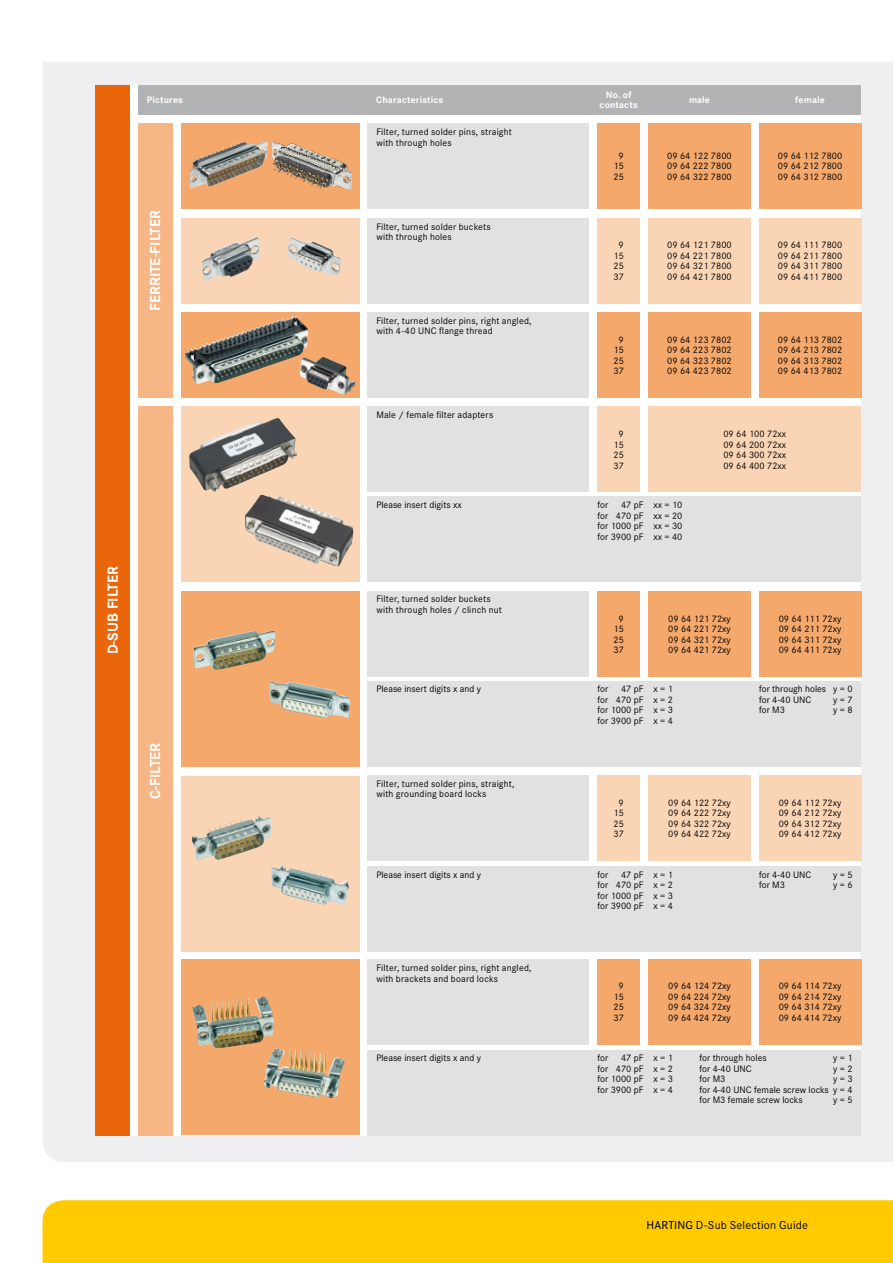
<style>
.page{position:relative;width:893px;height:1263px;background:#fff}
.page>*{position:absolute;margin:0;border:0;box-sizing:border-box;transform-origin:0 0}
.t1{font:700 15px "Corporate S Pro";color:#fff}
.t2{font:12px "Corporate S Pro";letter-spacing:.015em;color:#000}
.t3{font:9.75px/10.5px "Corporate S Pro";color:#000;text-align:justify}
.t4{font:9.75px/10.5px "Corporate S Pro";letter-spacing:.02em;color:#000}
.t5{font:700 9.75px/10.5px "Corporate S Pro";letter-spacing:.015em;color:#fff;text-align:center}
.s1{font-weight:500}
</style>
<div class="page">
<div style="left:43px;top:62px;width:850px;height:1100px;background:#efeff1"></div>
<div style="left:96px;top:85px;width:765px;height:1050px;background:#fff"></div>
<div style="left:43px;top:1200px;width:850px;height:63px;background:#ffcb00"></div>
<div style="left:181px;top:123px;width:178px;height:86px;background:#f4a86b"></div>
<div style="left:181px;top:218px;width:178px;height:86px;background:#fad5b5"></div>
<div style="left:181px;top:312px;width:178px;height:86px;background:#f4a86b"></div>
<div style="left:181px;top:406px;width:178px;height:176px;background:#fad5b5"></div>
<div style="left:181px;top:591px;width:178px;height:176px;background:#f4a86b"></div>
<div style="left:181px;top:776px;width:178px;height:176px;background:#fad5b5"></div>
<div style="left:138px;top:85px;width:723px;height:30px;background:#b1b3b4"></div>
<div style="left:368px;top:123px;width:221px;height:86px;background:#e1e1e2"></div>
<div style="left:368px;top:218px;width:221px;height:86px;background:#e1e1e2"></div>
<div style="left:368px;top:312px;width:221px;height:86px;background:#e1e1e2"></div>
<div style="left:368px;top:775px;width:221px;height:86px;background:#e1e1e2"></div>
<div style="left:368px;top:591px;width:221px;height:85px;background:#e1e1e2"></div>
<div style="left:368px;top:866px;width:493px;height:86px;background:#e1e1e2"></div>
<div style="left:368px;top:681px;width:493px;height:86px;background:#e1e1e2"></div>
<div style="left:597px;top:123px;width:43px;height:86px;background:#f4a86b"></div>
<div style="left:597px;top:218px;width:43px;height:86px;background:#fad5b5"></div>
<div style="left:597px;top:312px;width:43px;height:86px;background:#f4a86b"></div>
<div style="left:597px;top:775px;width:43px;height:86px;background:#fad5b5"></div>
<div style="left:597px;top:591px;width:43px;height:85px;background:#f4a86b"></div>
<div style="left:759px;top:123px;width:102px;height:86px;background:#f4a86b"></div>
<div style="left:759px;top:218px;width:102px;height:86px;background:#fad5b5"></div>
<div style="left:759px;top:312px;width:102px;height:86px;background:#f4a86b"></div>
<div style="left:759px;top:775px;width:102px;height:86px;background:#fad5b5"></div>
<div style="left:759px;top:591px;width:102px;height:85px;background:#f4a86b"></div>
<div style="left:648px;top:123px;width:102px;height:86px;background:#f4a86b"></div>
<div style="left:648px;top:218px;width:102px;height:86px;background:#fad5b5"></div>
<div style="left:648px;top:312px;width:102px;height:86px;background:#f4a86b"></div>
<div style="left:648px;top:775px;width:102px;height:86px;background:#fad5b5"></div>
<div style="left:648px;top:591px;width:102px;height:85px;background:#f4a86b"></div>
<div style="left:96px;top:85px;width:34px;height:1050px;background:#ea660a"></div>
<img style="left:193px;top:631px;width:82px;height:39px">
<img style="left:269px;top:682px;width:82px;height:36px">
<div style="left:138px;top:406px;width:34px;height:729px;background:#f7b685"></div>
<div style="left:138px;top:123px;width:34px;height:275px;background:#f7b685"></div>
<div style="left:368px;top:496px;width:493px;height:86px;background:#e1e1e2"></div>
<div style="left:368px;top:406px;width:221px;height:86px;background:#e1e1e2"></div>
<div style="left:597px;top:406px;width:43px;height:86px;background:#fad5b5"></div>
<div style="left:648px;top:406px;width:213px;height:86px;background:#fad5b5"></div>
<div style="left:181px;top:959px;width:178px;height:176px;background:#f4a86b"></div>
<div style="left:368px;top:959px;width:221px;height:86px;background:#e1e1e2"></div>
<div style="left:368px;top:1049px;width:493px;height:86px;background:#e1e1e2"></div>
<div style="left:597px;top:959px;width:43px;height:86px;background:#f4a86b"></div>
<div style="left:759px;top:959px;width:102px;height:86px;background:#f4a86b"></div>
<div style="left:648px;top:959px;width:102px;height:86px;background:#f4a86b"></div>
<img style="left:192px;top:996px;width:82px;height:52px">
<img style="left:263px;top:1048px;width:82px;height:50px">
<img style="left:189px;top:141px;width:79px;height:48px">
<img style="left:273px;top:141px;width:78px;height:48px">
<img style="left:287px;top:237px;width:54px;height:38px">
<img style="left:202px;top:237px;width:58px;height:44px">
<img style="left:185px;top:316px;width:123px;height:68px">
<img style="left:300px;top:357px;width:55px;height:38px">
<img style="left:245px;top:495px;width:108px;height:71px">
<img style="left:189px;top:418px;width:108px;height:74px">
<img style="left:192px;top:816px;width:79px;height:44px">
<img style="left:271px;top:865px;width:78px;height:40px">
<h1 class="t1" style="left:101px;top:654px;width:86px;rotate:-90deg">D-Sub Fi lter</h1>
<p class="t5" style="left:147px;top:94px;width:38px">Pictures</p>
<p class="t5" style="left:376px;top:94px;width:69px">Characteristics</p>
<p class="t5" style="left:600px;top:89px;width:40px">No. of contacts</p>
<p class="t5" style="left:689px;top:94px;width:22px">male</p>
<p class="t5" style="left:795px;top:94px;width:31px">female</p>
<h1 class="t1" style="left:143px;top:311px;width:102px;rotate:-90deg">FERRITE-FILTER</h1>
<h1 class="t1" style="left:143px;top:799px;width:58px;rotate:-90deg">C-FILTER</h1>
<p class="t4" style="left:376px;top:126px;width:137px">Filter, turned solder pins, straight with through holes</p>
<p class="t4" style="left:376px;top:220px;width:116px">Filter, turned solder buckets with through holes</p>
<p class="t4" style="left:376px;top:314px;width:157px">Filter, turned solder pins, right angled, with 4-40 UNC flange thread</p>
<p class="t4" style="left:376px;top:409px;width:118px">Male / female filter adapters</p>
<p class="t3" style="left:613px;top:150px;width:12px;text-align:center">9<br>15<br>25</p>
<p class="t3" style="left:667px;top:150px;width:66px">09 64 122 7800<br>09 64 222 7800<br>09 64 322 7800</p>
<p class="t3" style="left:778px;top:150px;width:66px">09 64 112 7800<br>09 64 212 7800<br>09 64 312 7800</p>
<p class="t3" style="left:613px;top:239px;width:12px;text-align:center">9<br>15<br>25<br>37</p>
<p class="t3" style="left:667px;top:239px;width:66px">09 64 121 7800<br>09 64 221 7800<br>09 64 321 7800<br>09 64 421 7800</p>
<p class="t3" style="left:778px;top:239px;width:66px">09 64 111 7800<br>09 64 211 7800<br>09 64 311 7800<br>09 64 411 7800</p>
<p class="t3" style="left:613px;top:333px;width:12px;text-align:center">9<br>15<br>25<br>37</p>
<p class="t3" style="left:667px;top:333px;width:66px">09 64 123 7802<br>09 64 223 7802<br>09 64 323 7802<br>09 64 423 7802</p>
<p class="t3" style="left:778px;top:333px;width:66px">09 64 113 7802<br>09 64 213 7802<br>09 64 313 7802<br>09 64 413 7802</p>
<p class="t3" style="left:613px;top:428px;width:12px;text-align:center">9<br>15<br>25<br>37</p>
<p class="t3" style="left:723px;top:428px;width:64px">09 64 100 72xx 09 64 200 72xx 09 64 300 72xx 09 64 400 72xx</p>
<p class="t3" style="left:376px;top:499px;width:87px">Please insert digits xx</p>
<p class="t3" style="left:597px;top:499px;width:12px">for</p>
<p class="t3" style="left:597px;top:499px;width:87px;text-indent:24px">47 pF xx = 10 for 470 pF xx = 20 for 1000 pF xx = 30 for 3900 pF xx = 40</p>
<p class="t4" style="left:376px;top:593px;width:127px">Filter, turned solder buckets with through holes / clinch nut</p>
<p class="t3" style="left:613px;top:612px;width:12px;text-align:center">9<br>15<br>25<br>37</p>
<p class="t3" style="left:668px;top:612px;width:64px">09 64 121 72xy 09 64 221 72xy 09 64 321 72xy 09 64 421 72xy</p>
<p class="t3" style="left:779px;top:612px;width:64px">09 64 111 72xy 09 64 211 72xy 09 64 311 72xy 09 64 411 72xy</p>
<p class="t3" style="left:376px;top:683px;width:106px">Please insert digits x and y</p>
<p class="t3" style="left:597px;top:683px;width:12px">for</p>
<p class="t3" style="left:621px;top:683px;width:53px">47 pF x = 1</p>
<p class="t3" style="left:759px;top:683px;width:95px">for through holes y = 0</p>
<p class="t3" style="left:597px;top:694px;width:77px">for 470 pF x = 2</p>
<p class="t3" style="left:759px;top:694px;width:54px">for 4-40 UNC</p>
<p class="t3" style="left:833px;top:694px;width:21px">y = 7</p>
<p class="t3" style="left:597px;top:704px;width:77px">for 1000 pF x = 3</p>
<p class="t3" style="left:759px;top:704px;width:28px">for M3</p>
<p class="t3" style="left:833px;top:704px;width:21px">y = 8</p>
<p class="t3" style="left:597px;top:715px;width:77px">for 3900 pF x = 4</p>
<p class="t4" style="left:376px;top:778px;width:140px">Filter, turned solder pins, straight, with grounding board locks</p>
<p class="t3" style="left:613px;top:797px;width:12px;text-align:center">9<br>15<br>25<br>37</p>
<p class="t3" style="left:668px;top:797px;width:64px">09 64 122 72xy 09 64 222 72xy 09 64 322 72xy 09 64 422 72xy</p>
<p class="t3" style="left:779px;top:797px;width:64px">09 64 112 72xy 09 64 212 72xy 09 64 312 72xy 09 64 412 72xy</p>
<p class="t3" style="left:376px;top:868px;width:106px">Please insert digits x and y</p>
<p class="t3" style="left:597px;top:868px;width:12px">for</p>
<p class="t3" style="left:621px;top:868px;width:53px">47 pF x = 1</p>
<p class="t3" style="left:759px;top:868px;width:54px">for 4-40 UNC</p>
<p class="t3" style="left:833px;top:868px;width:21px">y = 5</p>
<p class="t3" style="left:597px;top:879px;width:77px">for 470 pF x = 2</p>
<p class="t3" style="left:759px;top:879px;width:28px">for M3</p>
<p class="t3" style="left:833px;top:879px;width:21px">y = 6</p>
<p class="t3" style="left:597px;top:889px;width:77px">for 1000 pF x = 3 for 3900 pF x = 4</p>
<p class="t4" style="left:376px;top:962px;width:157px">Filter, turned solder pins, right angled, with brackets and board locks</p>
<p class="t3" style="left:613px;top:980px;width:12px;text-align:center">9<br>15<br>25<br>37</p>
<p class="t3" style="left:779px;top:980px;width:64px">09 64 114 72xy 09 64 214 72xy 09 64 314 72xy 09 64 414 72xy</p>
<p class="t3" style="left:668px;top:980px;width:64px">09 64 124 72xy 09 64 224 72xy 09 64 324 72xy 09 64 424 72xy</p>
<p class="t3" style="left:376px;top:1052px;width:106px">Please insert digits x and y</p>
<p class="t3" style="left:597px;top:1052px;width:12px">for</p>
<p class="t3" style="left:621px;top:1052px;width:53px">47 pF x = 1</p>
<p class="t3" style="left:699px;top:1052px;width:69px">for through holes</p>
<p class="t3" style="left:833px;top:1052px;width:21px">y = 1</p>
<p class="t3" style="left:597px;top:1062px;width:77px">for 470 pF x = 2</p>
<p class="t3" style="left:699px;top:1062px;width:54px">for 4-40 UNC</p>
<p class="t3" style="left:833px;top:1062px;width:21px">y = 2</p>
<p class="t3" style="left:597px;top:1073px;width:77px">for 1000 pF x = 3</p>
<p class="t3" style="left:699px;top:1073px;width:28px">for M3</p>
<p class="t3" style="left:833px;top:1073px;width:21px">y = 3</p>
<p class="t3" style="left:597px;top:1083px;width:77px">for 3900 pF x = 4</p>
<p class="t3" style="left:699px;top:1083px;width:155px">for 4-40 UNC female screw locks y = 4 for M3 female screw locks</p>
<p class="t3" style="left:833px;top:1094px;width:21px">y = 5</p>
<p class="t2" style="left:646px;top:1216px;width:163px"><span class="s1">HARTING</span> D-Sub Selection Guide</p>
</div>
